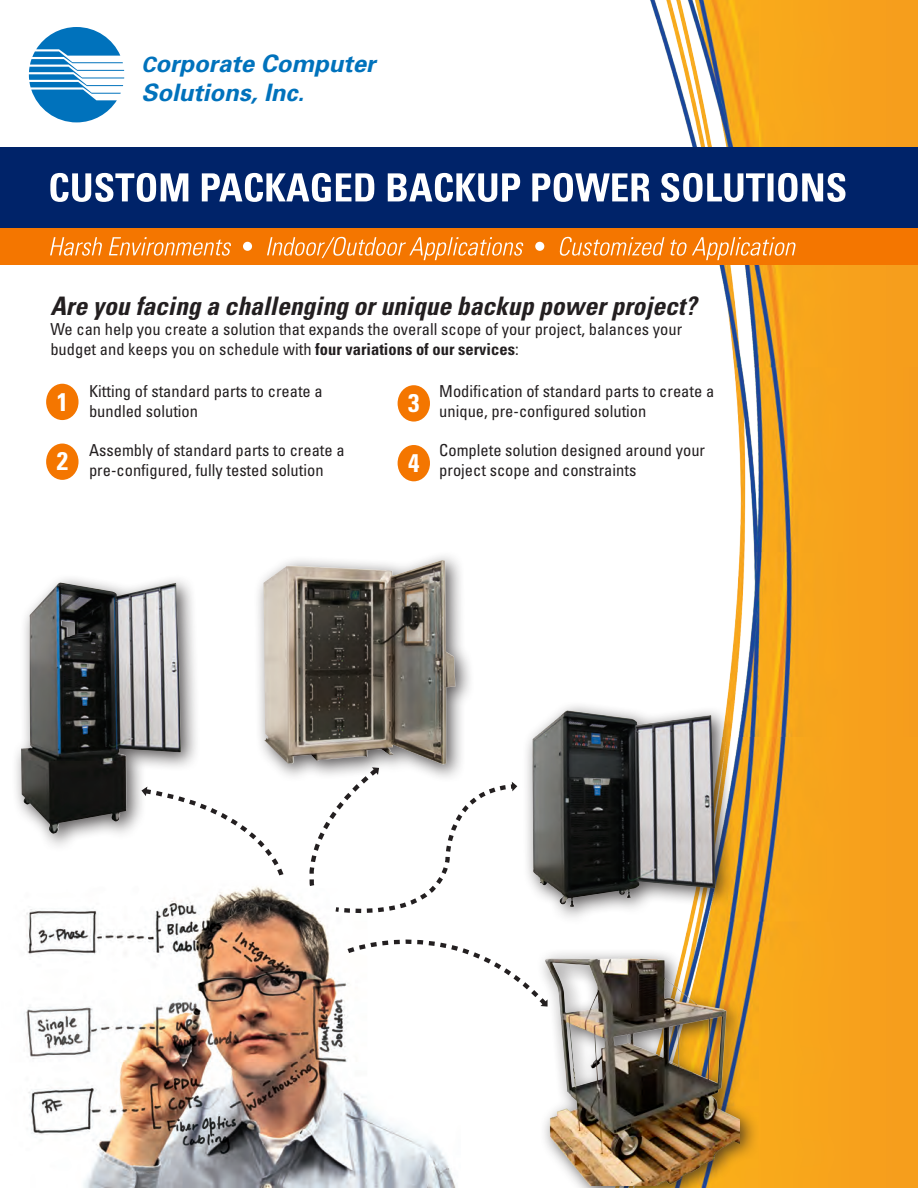
<style>
.page{position:relative;width:918px;height:1188px;background:#fff}
.page>*{position:absolute;margin:0;border:0;box-sizing:border-box;transform-origin:0 0}
.t1{font:italic 700 condensed 25.5px "Univers";color:#231f20}
.t2{font:700 condensed 25.5px "Univers";color:#fff}
.t3{font:italic 700 24px/28.8px "Univers";color:#0072bc}
.t4{font:condensed 16.5px/19.8px "Univers";color:#231f20}
.s1{font-size:21px}
.s2{font-weight:700}
</style>
<div class="page">
<img style="left:24px;top:886px;width:432px;height:302px">
<img style="left:650px;top:0;width:268px;height:1188px">
<div style="left:0;top:147px;width:918px;height:82px;background:#002369"></div>
<svg style="left:50px;top:173px;width:796px;height:29px"></svg>
<div style="left:0;top:229px;width:918px;height:36px;background:#f47600"></div>
<svg style="left:50px;top:237px;width:746px;height:23px"></svg>
<div style="left:536px;top:948px;width:224px;height:240px;background:#231f20;opacity:.75"></div>
<img style="left:536px;top:952px;width:204px;height:233px">
<svg style="left:201px;top:803px;width:83px;height:73px"></svg>
<div style="left:253px;top:550px;width:222px;height:233px;background:#231f20;opacity:.75"></div>
<img style="left:264px;top:560px;width:192px;height:205px">
<div style="left:11px;top:573px;width:190px;height:280px;background:#231f20;opacity:.75"></div>
<img style="left:21px;top:583px;width:160px;height:251px">
<div style="left:522px;top:700px;width:213px;height:226px;background:#231f20;opacity:.75"></div>
<img style="left:532px;top:710px;width:183px;height:198px">
<svg style="left:300px;top:764px;width:251px;height:246px"></svg>
<div style="left:46px;top:384px;width:33px;height:36px;background:#f47600;border-radius:50%"></div>
<div style="left:398px;top:445px;width:32px;height:36px;background:#f47600;border-radius:50%"></div>
<div style="left:398px;top:385px;width:32px;height:37px;background:#f47600;border-radius:50%"></div>
<div style="left:46px;top:444px;width:33px;height:36px;background:#f47600;border-radius:50%"></div>
<svg style="left:29px;top:27px;width:95px;height:95px"></svg>
<p class="t3" style="left:141px;top:49px;width:236px"><span class="s1">C</span>orporate Computer<br>Solutions, Inc.</p>
<p class="t1" style="left:50px;top:291px;width:647px">Are you facing a challenging or unique backup power project?</p>
<p class="t4" style="left:50px;top:319px;width:633px">We can help you create a solution that expands the overall scope of your project, balances your budget and keeps you on schedule with <span class="s2">four variations of our services</span>:</p>
<p class="t4" style="left:89px;top:381px;width:235px">Kitting of standard parts to create a bundled solution</p>
<p class="t4" style="left:89px;top:440px;width:257px">Assembly of standard parts to create a pre-configured, fully tested solution</p>
<p class="t4" style="left:439px;top:381px;width:276px">Modification of standard parts to create a unique, pre-configured solution</p>
<p class="t4" style="left:439px;top:440px;width:267px">Complete solution designed around your project scope and constraints</p>
<p class="t2" style="left:57px;top:386px;width:13px">1</p>
<p class="t2" style="left:408px;top:387px;width:13px">3</p>
<p class="t2" style="left:57px;top:446px;width:13px">2</p>
<p class="t2" style="left:408px;top:447px;width:13px">4</p>
</div>
